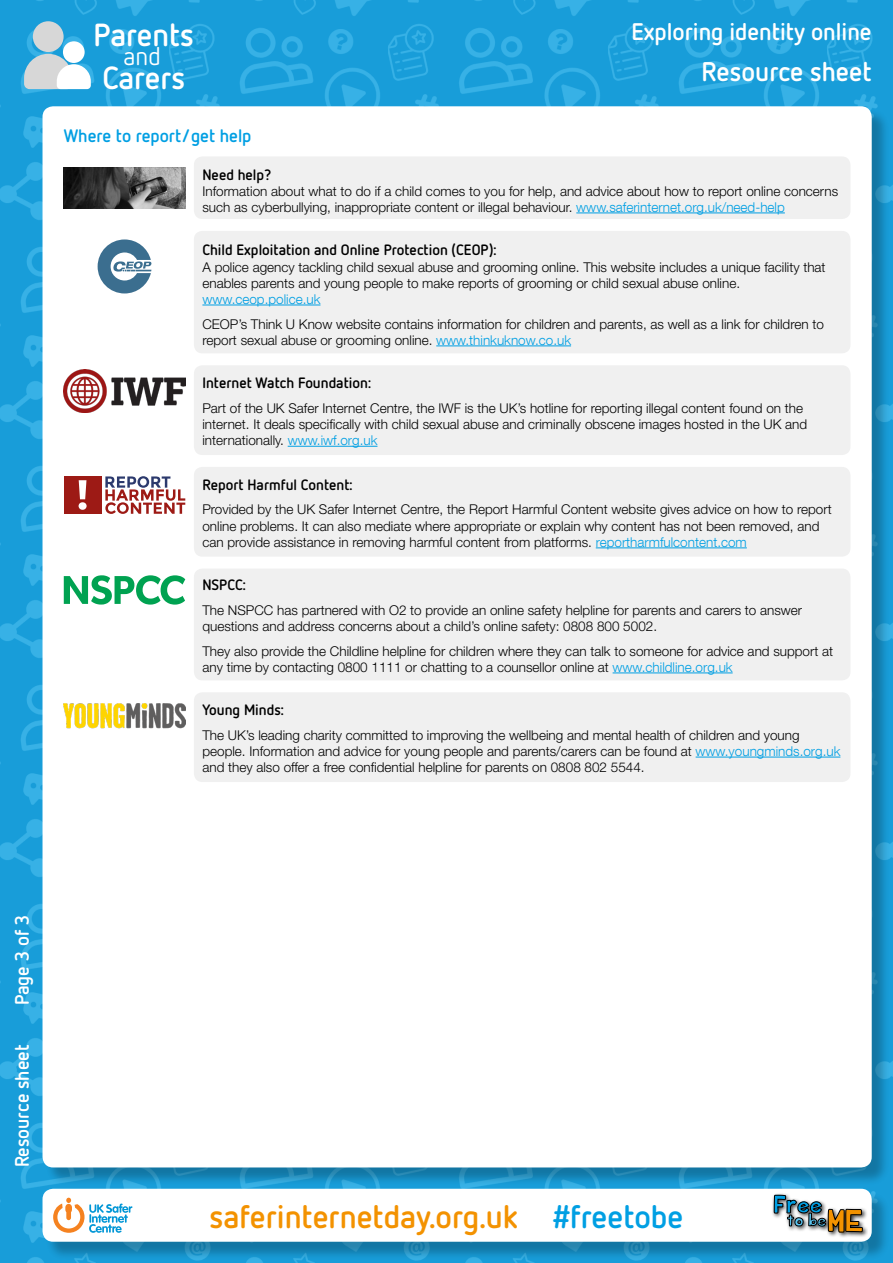
<style>
.page{position:relative;width:893px;height:1263px;background:#fff}
.page>*{position:absolute;margin:0;border:0;box-sizing:border-box;transform-origin:0 0}
.t1{font:700 32.4px "Netto OT";color:#f39200}
.t2{font:700 31.95px/43px "Netto OT";color:#fff}
.t3{font:700 27px "Netto OT";color:#fff}
.t4{font:25.5px "Netto OT";color:#fff}
.t5{font:700 24px "Netto OT";color:#fff}
.t6{font:22.8px "KB Planet Earth";color:#009fe3}
.t7{font:700 19.5px "Netto OT";color:#fff}
.t8{font:700 18px "Netto OT";color:#009fe3}
.t9{font:16.05px "KB Planet Earth";color:#59c6f2}
.t10{font:700 15px "Netto OT";color:#000}
.t11{font:300 13.5px/16.2px "Helvetica Neue";color:#000}
.t12{font:300 13.5px "Helvetica Neue LT Com";color:#009fe3}
.s1{font-family:"Helvetica Neue LT Com";color:#009fe3}
.s2{color:#009fe3}
.s3{font-size:28.35px;color:#f39200}
</style>
<div class="page">
<img style="left:0;top:0;width:893px;height:1263px">
<div style="left:45px;top:109px;width:845px;height:1077px;background:#000;opacity:.25"></div>
<div style="left:43px;top:106px;width:829px;height:1061px;background:#fff;border-radius:11px"></div>
<div style="left:45px;top:1191px;width:845px;height:69px;background:#000;opacity:.25"></div>
<div style="left:43px;top:1189px;width:829px;height:53px;background:#fff;border-radius:11px"></div>
<div style="left:771px;top:1192px;width:97px;height:46px;background:#000;opacity:.75"></div>
<svg style="left:773px;top:1192px;width:90px;height:46px"></svg>
<svg style="left:53px;top:1198px;width:79px;height:35px"></svg>
<div style="left:33px;top:21px;width:31px;height:31px;background:#d7d7d7;border-radius:50%"></div>
<div style="left:63px;top:41px;width:22px;height:22px;background:#fff;border-radius:50%"></div>
<svg style="left:24px;top:54px;width:67px;height:35px"></svg>
<svg style="left:98px;top:239px;width:53px;height:54px"></svg>
<div style="left:194px;top:231px;width:656px;height:122px;background:#f0f0f0;border-radius:9px"></div>
<hr style="left:202px;top:305px;width:118px;height:1px;background:#009fe3">
<hr style="left:436px;top:346px;width:135px;height:1px;background:#009fe3">
<div style="left:194px;top:156px;width:656px;height:63px;background:#f0f0f0;border-radius:9px"></div>
<hr style="left:576px;top:213px;width:209px;height:1px;background:#009fe3">
<img style="left:64px;top:167px;width:121px;height:41px">
<div style="left:194px;top:365px;width:656px;height:90px;background:#f0f0f0;border-radius:9px"></div>
<hr style="left:288px;top:446px;width:89px;height:1px;background:#009fe3">
<img style="left:64px;top:369px;width:121px;height:44px">
<div style="left:194px;top:467px;width:656px;height:90px;background:#f0f0f0;border-radius:9px"></div>
<hr style="left:596px;top:547px;width:151px;height:1px;background:#009fe3">
<div style="left:64px;top:476px;width:37px;height:38px;background:#9d1a15"></div>
<svg style="left:79px;top:480px;width:8px;height:30px"></svg>
<svg style="left:105px;top:476px;width:80px;height:38px"></svg>
<div style="left:194px;top:568px;width:656px;height:112px;background:#f0f0f0;border-radius:9px"></div>
<hr style="left:613px;top:673px;width:120px;height:1px;background:#009fe3">
<svg style="left:64px;top:575px;width:121px;height:30px"></svg>
<div style="left:194px;top:692px;width:656px;height:90px;background:#f0f0f0;border-radius:9px"></div>
<hr style="left:696px;top:757px;width:144px;height:1px;background:#009fe3">
<img style="left:64px;top:703px;width:121px;height:26px">
<h2 class="t2" style="left:94px;top:12px;width:102px">Parents<br>Carers</h2>
<h3 class="t4" style="left:124px;top:40px;width:39px">and</h3>
<h3 class="t8" style="left:64px;top:124px;width:189px">Where to report/get help</h3>
<h3 class="t5" style="left:631px;top:16px;width:242px">Exploring identity online</h3>
<h3 class="t3" style="left:702px;top:54px;width:172px">Resource sheet</h3>
<p class="t10" style="left:202px;top:165px;width:71px">Need help?</p>
<p class="t11" style="left:202px;top:182px;width:637px">Information about what to do if a child comes to you for help, and advice about how to report online concerns such as cyberbullying, inappropriate content or illegal behaviour. <span class="s1">www.saferinternet.org.uk/need-help</span></p>
<p class="t10" style="left:202px;top:241px;width:295px">Child Exploitation and Online Protection (CEOP):</p>
<p class="t11" style="left:202px;top:258px;width:625px">A police agency tackling child sexual abuse and grooming online. This website includes a unique facility that enables parents and young people to make reports of grooming or child sexual abuse online.</p>
<p class="t12" style="left:202px;top:291px;width:120px">www.ceop.police.uk</p>
<p class="t11" style="left:202px;top:315px;width:623px">CEOP’s Think U Know website contains information for children and parents, as well as a link for children to report sexual abuse or grooming online. <span class="s1">www.thinkuknow.co.uk</span></p>
<p class="t10" style="left:202px;top:373px;width:170px">Internet Watch Foundation:</p>
<p class="t11" style="left:202px;top:399px;width:606px">Part of the UK Safer Internet Centre, the IWF is the UK’s hotline for reporting illegal content found on the internet. It deals specifically with child sexual abuse and criminally obscene images hosted in the UK and internationally. <span class="s1">www.iwf.org.uk</span></p>
<p class="t10" style="left:202px;top:475px;width:152px">Report Harmful Content:</p>
<p class="t11" style="left:202px;top:501px;width:631px">Provided by the UK Safer Internet Centre, the Report Harmful Content website gives advice on how to report online problems. It can also mediate where appropriate or explain why content has not been removed, and can provide assistance in removing harmful content from platforms. <span class="s1">reportharmfulcontent.com</span></p>
<p class="t10" style="left:202px;top:575px;width:45px">NSPCC:</p>
<p class="t11" style="left:202px;top:601px;width:601px">The NSPCC has partnered with O2 to provide an online safety helpline for parents and carers to answer questions and address concerns about a child’s online safety: 0808 800 5002.</p>
<p class="t11" style="left:202px;top:642px;width:632px">They also provide the Childline helpline for children where they can talk to someone for advice and support at any time by contacting 0800 1111 or chatting to a counsellor online at <span class="s1">www.childline.org.uk</span></p>
<p class="t10" style="left:202px;top:700px;width:83px">Young Minds:</p>
<p class="t11" style="left:202px;top:726px;width:639px">The UK’s leading charity committed to improving the wellbeing and mental health of children and young people. Information and advice for young people and parents/carers can be found at <span class="s1">www.youngminds.org.uk </span>and they also offer a free confidential helpline for parents on 0808 802 5544.</p>
<h3 class="t7" style="left:10px;top:1005px;width:92px;rotate:-90deg">Page 3 of 3</h3>
<h3 class="t7" style="left:10px;top:1167px;width:124px;rotate:-90deg">Resource sheet</h3>
<h1 class="t1" style="left:209px;top:1196px;width:476px">saferinternetday.org.uk <span class="s2">#freetobe</span></h1>
<h3 class="t6" style="left:773px;top:1194px;width:50px">Free</h3>
<p class="t9" style="left:788px;top:1213px;width:76px">to be<span class="s3">ME</span></p>
</div>
